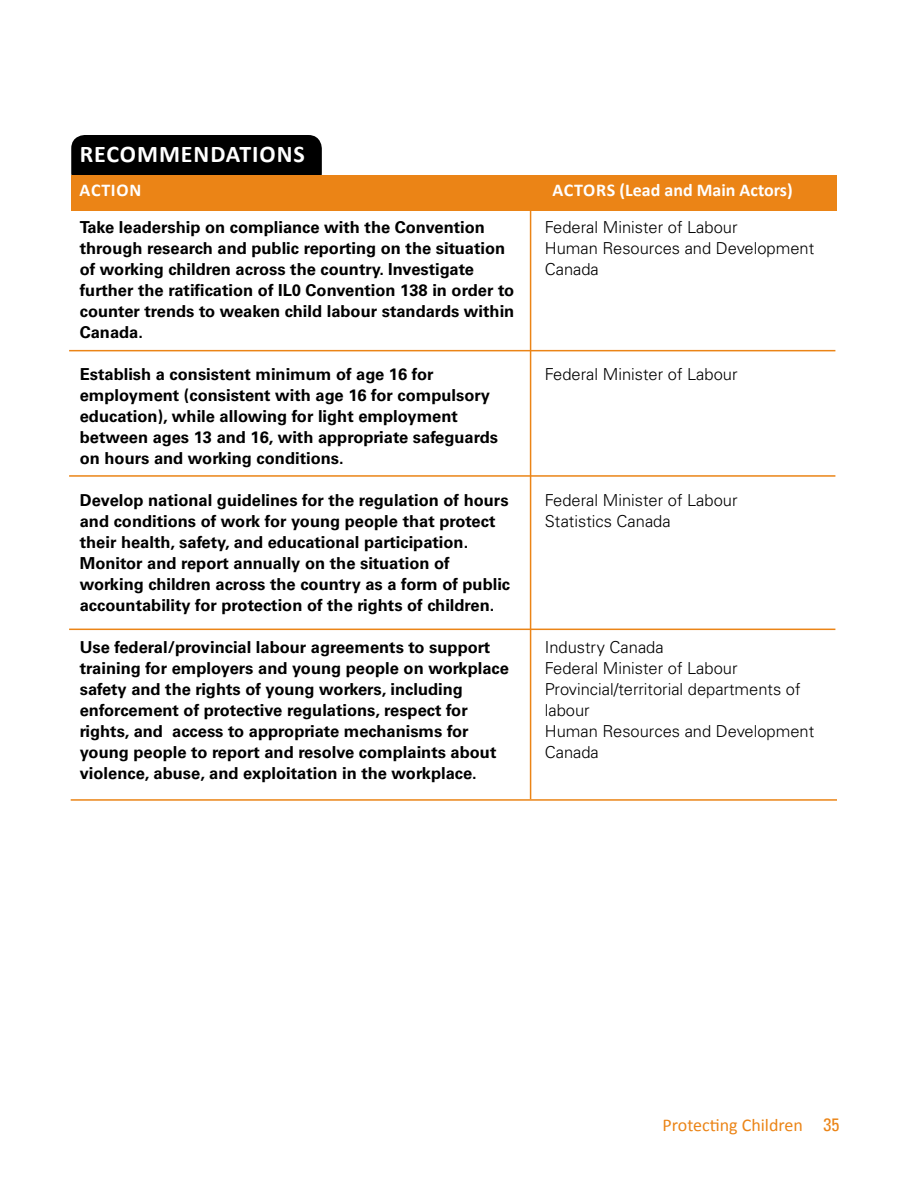
<style>
.page{position:relative;width:918px;height:1188px;background:#fff}
.page>*{position:absolute;margin:0;border:0;box-sizing:border-box;transform-origin:0 0}
.t1{font:700 24px "Calibri";color:#fff}
.t2{font:700 18px "Calibri";color:#fff}
.t3{font:18px "Calibri";color:#eb8416}
.t4{font:700 16.5px/21px "Univers LT Std";color:#000}
.t5{font:300 16.5px/21px "Univers LT Std";color:#000}
.s1{font-family:"Univers LT Std";font-stretch:condensed}
</style>
<div class="page">
<div style="left:71px;top:135px;width:251px;height:52px;background:#000;border-radius:13px"></div>
<div style="left:71px;top:175px;width:766px;height:36px;background:#eb8416"></div>
<hr style="left:530px;top:197px;width:1px;height:602px;background:#eb8416">
<hr style="left:69px;top:350px;width:766px;height:1px;background:#eb8416">
<hr style="left:69px;top:475px;width:766px;height:2px;background:#eb8416">
<hr style="left:69px;top:629px;width:766px;height:1px;background:#eb8416">
<hr style="left:71px;top:799px;width:766px;height:2px;background:#eb8416">
<h1 class="t1" style="left:80px;top:138px;width:31px">RECOMMENDATIONS</h1>
<p class="t2" style="left:80px;top:179px;width:43px">ACTION</p>
<p class="t2" style="left:552px;top:179px;width:23px">ACTORS</p>
<p class="t2" style="left:620px;top:179px;width:175px">(LEAD AND MAIN ACTORS)</p>
<p class="t4" style="left:80px;top:217px;width:436px">Take leadership on compliance with the Convention through research and public reporting on the situation of working children across the country. Investigate further the ratification of IL0 Convention 138 in order to counter trends to weaken child labour standards within Canada.</p>
<p class="t4" style="left:80px;top:364px;width:420px">Establish a consistent minimum of age 16 for employment (consistent with age 16 for compulsory education), while allowing for light employment between ages 13 and 16, with appropriate safeguards on hours and working conditions.</p>
<p class="t4" style="left:80px;top:490px;width:432px">Develop national guidelines for the regulation of hours and conditions of work for young people that protect their health, safety, and educational participation.<br>Monitor and report annually on the situation of working children across the country as a form of public accountability for protection of the rights of children.</p>
<p class="t4" style="left:80px;top:637px;width:431px">Use federal/provincial labour agreements to support training for employers and young people on workplace safety and the rights of young workers, including enforcement of protective regulations, respect for rights, and access to appropriate mechanisms for young people to report and resolve complaints about violence, abuse, and exploitation in the workplace.</p>
<p class="t5" style="left:545px;top:217px;width:271px">Federal Minister of Labour<br>Human Resources and Development<br>Canada</p>
<p class="t5" style="left:545px;top:364px;width:194px">Federal Minister of Labour</p>
<p class="t5" style="left:545px;top:490px;width:194px">Federal Minister of Labour<br>Statistics Canada</p>
<p class="t5" style="left:545px;top:637px;width:271px">Industry Canada<br>Federal Minister of Labour<br>Provincial/territorial departments of labour<br>Human Resources and Development<br>Canada</p>
<p class="t3" style="left:663px;top:1114px;width:178px">Protecting Children <span class="s1">35</span></p>
</div>
